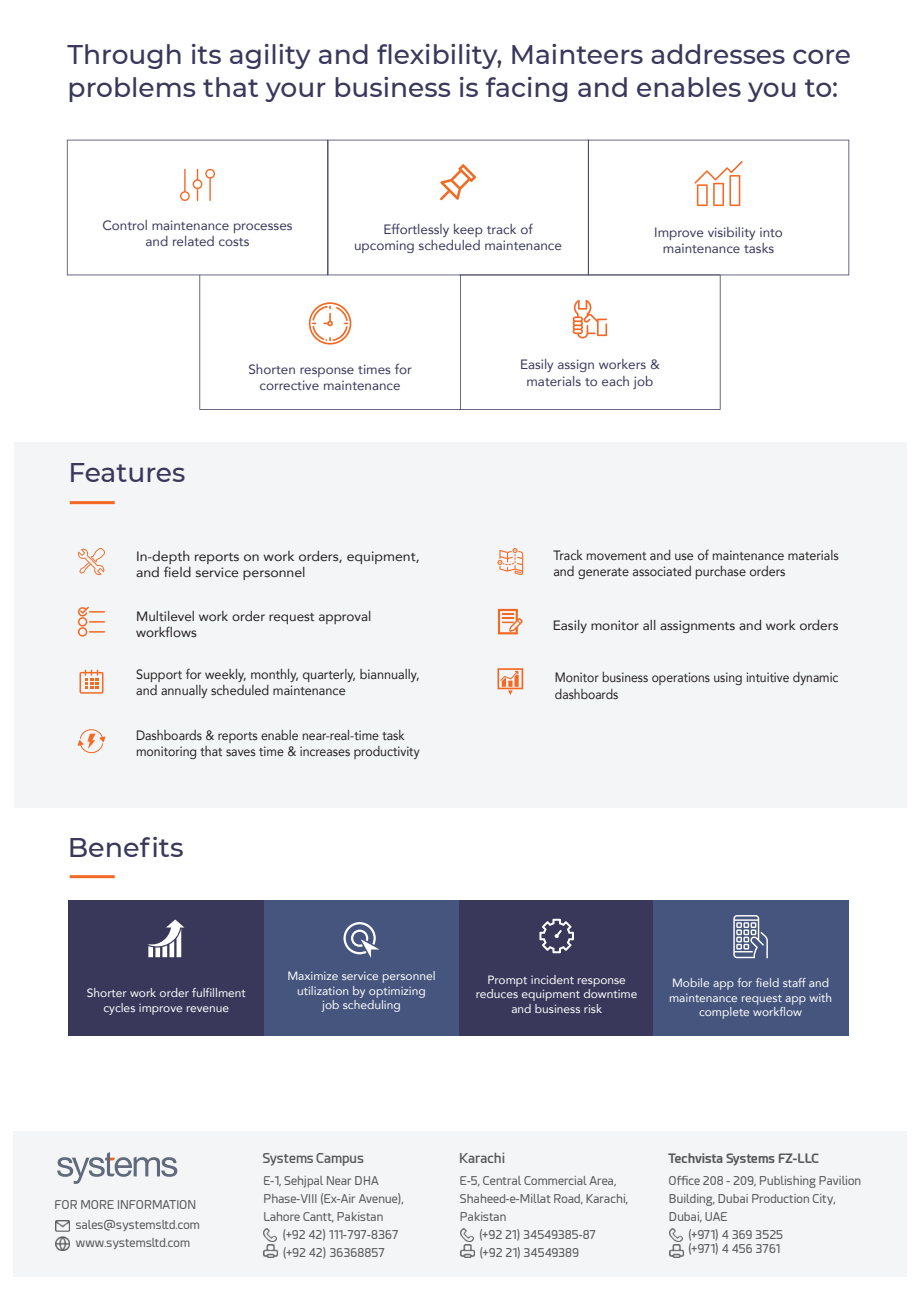
<style>
.page{position:relative;width:920px;height:1290px;background:#fff}
.page>*{position:absolute;margin:0;border:0;box-sizing:border-box;transform-origin:0 0}
.t1{font:500 27px/32.4px "Montserrat";color:#39385b}
.t2{font:13.5px/16.2px "Avenir";color:#39385b;text-align:center}
.t3{font:13.5px/16.2px "Avenir";color:#231f20;scale:.91 1}
.t4{font:13.5px/16.2px "Avenir";color:#231f20}
.t5{font:13.5px/16.2px "Avenir";color:#231f20;scale:.94 1}
.t6{font:13.5px/16.2px "Avenir";color:#231f20;scale:.93 1}
.t7{font:13.5px/16.2px "Avenir";color:#231f20;scale:1.04 1}
.t8{font:13.5px/16.2px "Avenir";color:#231f20;scale:.9 1}
.t9{font:600 13.5px "Esphimere";color:#57585a}
.t10{font:13.35px/16px "Avenir";color:#39385b;text-align:center}
.t11{font:700 12.75px "Esphimere";color:#57585a}
.t12{font:12px/18px "Esphimere";color:#57585a}
.t13{font:12px/14.4px "Avenir";color:#fff;text-align:center}
.t14{font:12px "Esphimere";letter-spacing:-.025em;color:#57585a}
</style>
<div class="page">
<div style="left:14px;top:442px;width:892px;height:366px;background:#f4f5f6"></div>
<hr style="left:70px;top:501px;width:45px;height:3px;background:#f36824">
<svg style="left:78px;top:548px;width:27px;height:27px"></svg>
<svg style="left:78px;top:607px;width:27px;height:29px"></svg>
<svg style="left:80px;top:670px;width:24px;height:24px"></svg>
<svg style="left:78px;top:729px;width:27px;height:25px"></svg>
<svg style="left:497px;top:548px;width:26px;height:27px"></svg>
<svg style="left:498px;top:609px;width:25px;height:25px"></svg>
<svg style="left:497px;top:668px;width:26px;height:27px"></svg>
<hr style="left:70px;top:875px;width:45px;height:3px;background:#f36824">
<svg style="left:67px;top:140px;width:782px;height:270px"></svg>
<div style="left:69px;top:900px;width:195px;height:135px;background:#39385b"></div>
<svg style="left:148px;top:919px;width:36px;height:38px"></svg>
<div style="left:264px;top:900px;width:195px;height:135px;background:#45557d"></div>
<svg style="left:343px;top:922px;width:36px;height:36px"></svg>
<div style="left:459px;top:900px;width:195px;height:135px;background:#39385b"></div>
<svg style="left:539px;top:919px;width:35px;height:34px"></svg>
<div style="left:653px;top:900px;width:195px;height:135px;background:#45557d"></div>
<svg style="left:733px;top:915px;width:35px;height:43px"></svg>
<div style="left:14px;top:1131px;width:893px;height:145px;background:#f4f5f6"></div>
<img style="left:264px;top:1245px;width:14px;height:13px">
<svg style="left:264px;top:1228px;width:13px;height:13px"></svg>
<img style="left:460px;top:1245px;width:14px;height:13px">
<svg style="left:460px;top:1228px;width:13px;height:13px"></svg>
<img style="left:669px;top:1245px;width:14px;height:13px">
<svg style="left:669px;top:1228px;width:13px;height:13px"></svg>
<svg style="left:56px;top:1220px;width:13px;height:11px"></svg>
<svg style="left:56px;top:1237px;width:13px;height:13px"></svg>
<svg style="left:57px;top:1152px;width:120px;height:32px"></svg>
<h1 class="t1" style="left:68px;top:37px;width:785px">Through its agility and flexibility, Mainteers addresses core problems that your business is facing and enables you to:</h1>
<p class="t2" style="left:102px;top:217px;width:192px">Control maintenance processes and related costs</p>
<p class="t2" style="left:654px;top:224px;width:130px">Improve visibility into maintenance tasks</p>
<p class="t2" style="left:354px;top:221px;width:209px">Effortlessly keep track of upcoming scheduled maintenance</p>
<h1 class="t1" style="left:68px;top:455px;width:119px">Features</h1>
<p class="t10" style="left:248px;top:361px;width:165px">Shorten response times for corrective maintenance</p>
<p class="t2" style="left:520px;top:356px;width:141px">Easily assign workers &amp; materials to each job</p>
<p class="t7" style="left:136px;top:548px;width:274px">In-depth reports on work orders, equipment, and field service personnel</p>
<p class="t4" style="left:136px;top:608px;width:237px">Multilevel work order request approval workflows</p>
<p class="t5" style="left:136px;top:665px;width:303px">Support for weekly, monthly, quarterly, biannually, and annually scheduled maintenance</p>
<p class="t3" style="left:136px;top:727px;width:313px">Dashboards &amp; reports enable near-real-time task monitoring that saves time &amp; increases productivity</p>
<h1 class="t1" style="left:68px;top:830px;width:117px">Benefits</h1>
<p class="t6" style="left:553px;top:547px;width:308px">Track movement and use of maintenance materials and generate associated purchase orders</p>
<p class="t4" style="left:553px;top:617px;width:287px">Easily monitor all assignments and work orders</p>
<p class="t8" style="left:555px;top:669px;width:317px">Monitor business operations using intuitive dynamic dashboards</p>
<p class="t13" style="left:87px;top:986px;width:160px">Shorter work order fulfillment cycles improve revenue</p>
<p class="t13" style="left:287px;top:969px;width:150px">Maximize service personnel utilization by optimizing job scheduling</p>
<p class="t13" style="left:476px;top:972px;width:163px">Prompt incident response reduces equipment downtime and business risk</p>
<p class="t13" style="left:669px;top:976px;width:165px">Mobile app for field staff and maintenance request app with complete workflow</p>
<p class="t12" style="left:55px;top:1195px;width:143px">FOR MORE INFORMATION</p>
<p class="t12" style="left:76px;top:1216px;width:126px">sales@systemsltd.com www.systemsltd.com</p>
<p class="t9" style="left:263px;top:1149px;width:103px">Systems Campus</p>
<p class="t12" style="left:263px;top:1172px;width:142px">E-1, Sehjpal Near DHA<br>Phase-VIII (Ex-Air Avenue),<br>Lahore Cantt, Pakistan</p>
<p class="t12" style="left:282px;top:1226px;width:118px">(+92 42) 111-797-8367 (+92 42) 36368857</p>
<p class="t9" style="left:459px;top:1149px;width:48px">Karachi</p>
<p class="t12" style="left:460px;top:1172px;width:158px">E-5, Central Commercial Area,</p>
<p class="t12" style="left:460px;top:1190px;width:170px">Shaheed-e-Millat Road, Karachi,</p>
<p class="t12" style="left:460px;top:1208px;width:48px">Pakistan</p>
<p class="t12" style="left:479px;top:1226px;width:119px">(+92 21) 34549385-87</p>
<p class="t12" style="left:479px;top:1244px;width:101px">(+92 21) 34549389</p>
<p class="t11" style="left:668px;top:1150px;width:152px">Techvista Systems FZ-LLC</p>
<p class="t12" style="left:669px;top:1172px;width:194px">Office 208 - 209, Publishing Pavilion</p>
<p class="t12" style="left:669px;top:1190px;width:168px">Building, Dubai Production City,</p>
<p class="t12" style="left:669px;top:1208px;width:60px">Dubai, UAE</p>
<p class="t12" style="left:688px;top:1226px;width:97px">(+971) 4 369 3525</p>
<p class="t14" style="left:688px;top:1242px;width:94px">(+971) 4 456 3761</p>
</div>
